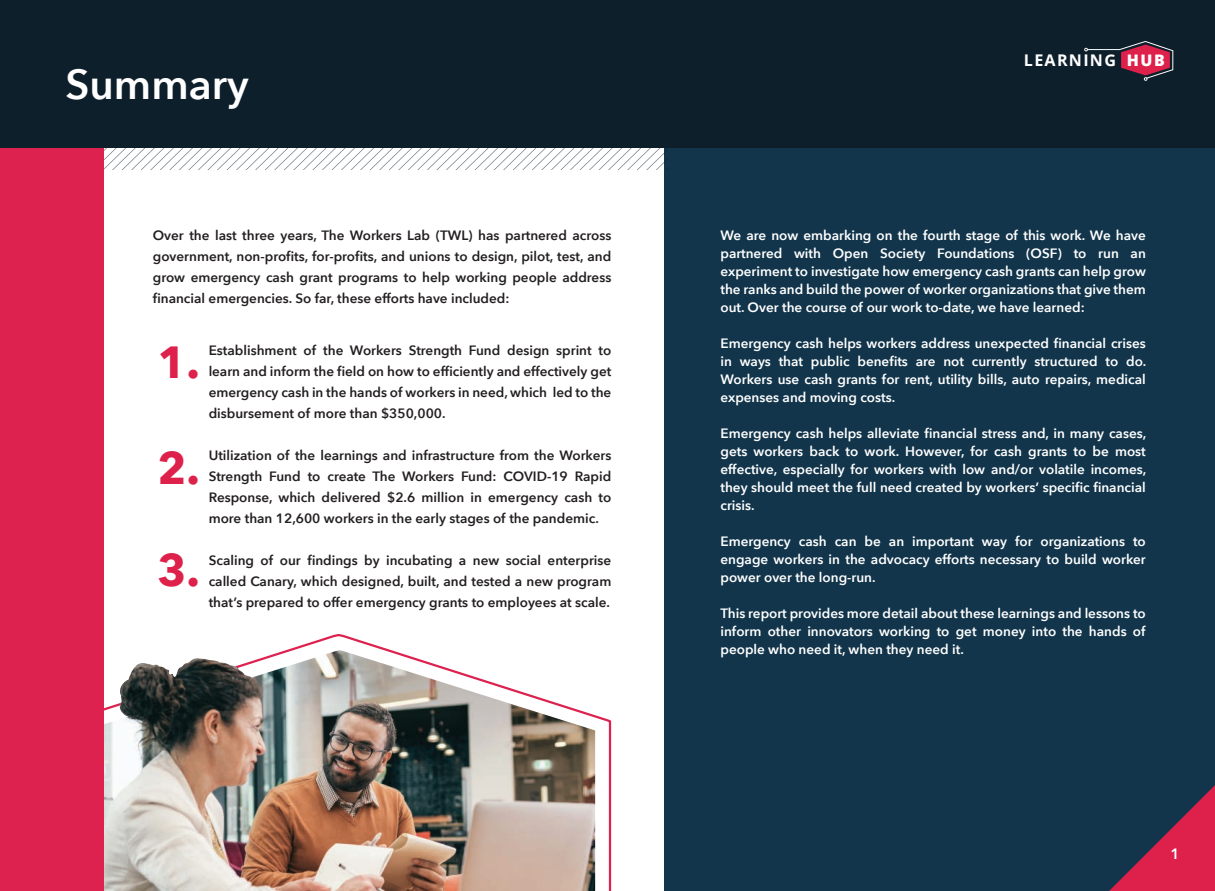
<style>
.page{position:relative;width:1215px;height:891px;background:#fff}
.page>*{position:absolute;margin:0;border:0;box-sizing:border-box;transform-origin:0 0}
.t1{font:700 44.85px "Avenir Next";color:#dd214b}
.t2{font:600 42px "Avenir Next";color:#fff}
.t3{font:700 16.05px "Open Sans";letter-spacing:.08em;color:#fff}
.t4{font:600 15px "Avenir Next";color:#fff}
.t5{font:600 13.5px/18px "Avenir Next";color:#fff;text-align:justify}
.t6{font:600 13.5px/21px "Avenir Next";color:#231f20;text-align:justify}
.s1{font-weight:800;font-size:15.9px}
</style>
<div class="page">
<svg style="left:287px;top:634px;width:325px;height:257px"></svg>
<img style="left:188px;top:650px;width:407px;height:13px">
<img style="left:104px;top:663px;width:491px;height:228px">
<div style="left:664px;top:0;width:551px;height:891px;background:#12354b"></div>
<svg style="left:104px;top:148px;width:564px;height:22px"></svg>
<div style="left:0;top:0;width:104px;height:891px;background:#dd224f"></div>
<div style="left:0;top:0;width:1215px;height:148px;background:#0e1f2c"></div>
<svg style="left:1084px;top:41px;width:89px;height:40px"></svg>
<svg style="left:1109px;top:785px;width:106px;height:106px"></svg>
<h2 class="t2" style="left:65px;top:49px;width:185px">Summary</h2>
<p class="t6" style="left:153px;top:224px;width:460px">Over the last three years, The Workers Lab (TWL) has partnered across government, non-profits, for-profits, and unions to design, pilot, test, and grow emergency cash grant programs to help working people address financial emergencies. So far, these efforts have included:</p>
<p class="t6" style="left:209px;top:339px;width:404px">Establishment of the Workers Strength Fund design sprint to learn and inform the field on how to efficiently and effectively get emergency cash in the hands of workers in need, which led to the disbursement of more than $350,000.</p>
<p class="t6" style="left:209px;top:444px;width:404px">Utilization of the learnings and infrastructure from the Workers Strength Fund to create The Workers Fund: COVID-19 Rapid Response, which delivered $2.6 million in emergency cash to more than 12,600 workers in the early stages of the pandemic.</p>
<p class="t6" style="left:209px;top:549px;width:404px">Scaling of our findings by incubating a new social enterprise called Canary, which designed, built, and tested a new program that’s prepared to offer emergency grants to employees at scale.</p>
<h1 class="t1" style="left:158px;top:324px;width:44px">1.</h1>
<h1 class="t1" style="left:158px;top:429px;width:44px">2.</h1>
<h1 class="t1" style="left:158px;top:531px;width:44px">3.</h1>
<p class="t3" style="left:1024px;top:49px;width:142px">LEARNING <span class="s1">HUB</span></p>
<p class="t5" style="left:720px;top:226px;width:427px">We are now embarking on the fourth stage of this work. We have partnered with Open Society Foundations (OSF) to run an experiment to investigate how emergency cash grants can help grow the ranks and build the power of worker organizations that give them out. Over the course of our work to-date, we have learned:</p>
<p class="t5" style="left:720px;top:334px;width:427px">Emergency cash helps workers address unexpected financial crises in ways that public benefits are not currently structured to do.<br>Workers use cash grants for rent, utility bills, auto repairs, medical expenses and moving costs.</p>
<p class="t5" style="left:720px;top:424px;width:427px">Emergency cash helps alleviate financial stress and, in many cases, gets workers back to work. However, for cash grants to be most effective, especially for workers with low and/or volatile incomes, they should meet the full need created by workers’ specific financial crisis.</p>
<p class="t5" style="left:720px;top:532px;width:427px">Emergency cash can be an important way for organizations to engage workers in the advocacy efforts necessary to build worker power over the long-run.</p>
<p class="t5" style="left:720px;top:604px;width:427px">This report provides more detail about these learnings and lessons to inform other innovators working to get money into the hands of people who need it, when they need it.</p>
<p class="t4" style="left:1170px;top:841px;width:11px">1</p>
</div>
